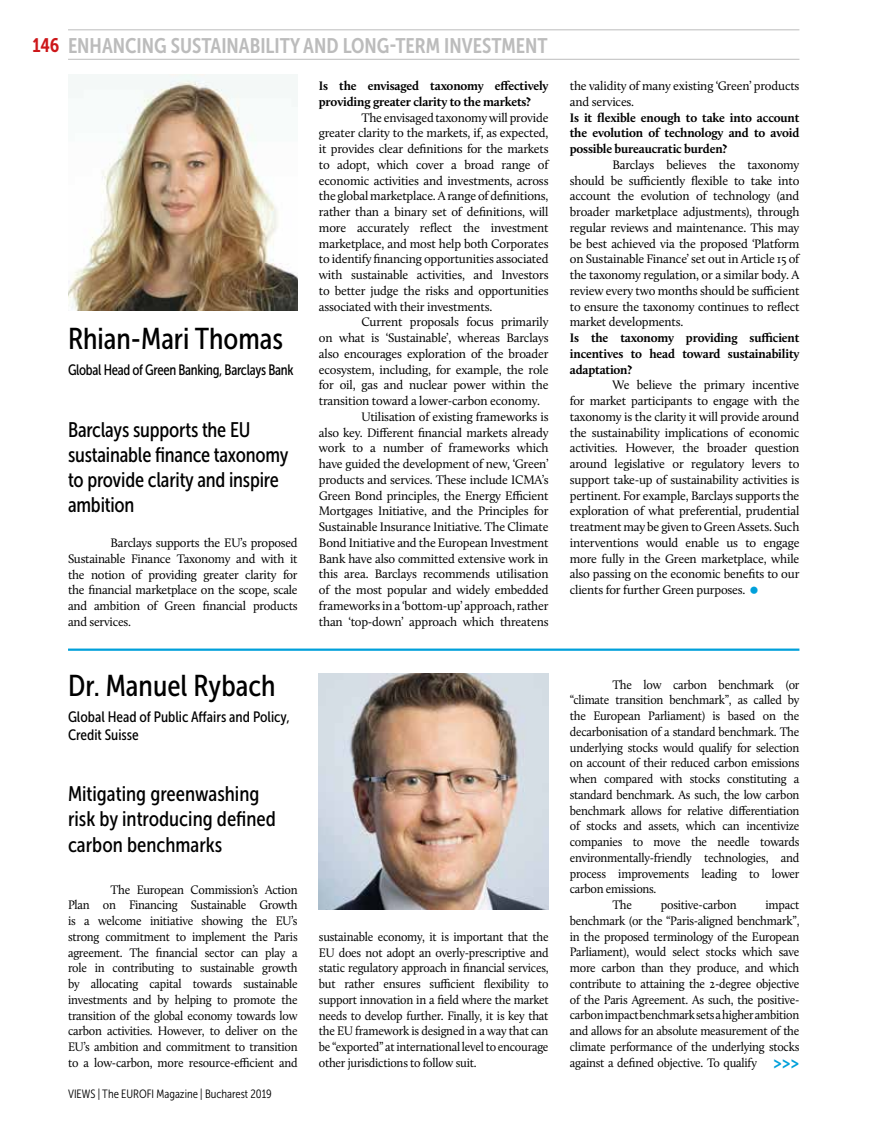
<style>
.page{position:relative;width:893px;height:1127px;background:#fff}
.page>*{position:absolute;margin:0;border:0;box-sizing:border-box;transform-origin:0 0}
.t1{font:30px "Museo Sans Cond 500";color:#000}
.t2{font:21px/25.2px "Museo Sans Cond 500";letter-spacing:-.01em;color:#000}
.t3{font:21px "Museo Sans Cond 700";color:#bcbcbc}
.t4{font:15px/18px "Museo Sans Cond 500";letter-spacing:-.005em;color:#000}
.t5{font:15px "Museo Sans Cond 500";letter-spacing:-.005em;color:#000;scale:.95 1}
.t6{font:12.75px/15.8px "Calluna";letter-spacing:-.02em;color:#000;text-align:justify}
.t7{font:12.75px/15.8px "Calluna";letter-spacing:-.02em;color:#000;text-align:justify;scale:.95 1}
.t8{font:700 12.75px/15.8px "Calluna";letter-spacing:-.015em;color:#000;text-align:justify}
.t9{font:12px "Museo Sans Cond 300";color:#000}
.s1{font-size:19.5px;color:#cd171a}
.s2{font-family:"Museo Sans Cond 700";font-size:18px;color:#00a0da}
</style>
<div class="page">
<hr style="left:68px;top:29px;width:731px;height:1px;background:#bcbcbc">
<hr style="left:68px;top:59px;width:731px;height:1px;background:#bcbcbc">
<img style="left:68px;top:74px;width:230px;height:237px">
<hr style="left:68px;top:648px;width:731px;height:3px;background:#00a0da">
<img style="left:319px;top:673px;width:230px;height:236px">
<h2 class="t3" style="left:33px;top:34px;width:517px"><span class="s1">146</span> ENHANCING SUSTAINABILITY AND LONG-TERM INVESTMENT</h2>
<h1 class="t1" style="left:68px;top:322px;width:217px">Rhian-Mari Thomas</h1>
<p class="t5" style="left:68px;top:362px;width:239px">Global Head of Green Banking, Barclays Bank</p>
<h2 class="t2" style="left:68px;top:417px;width:222px">Barclays supports the EU sustainable finance taxonomy to provide clarity and inspire ambition</h2>
<p class="t6" style="left:68px;top:535px;width:231px;text-indent:43px">Barclays supports the EU’s proposed Sustainable Finance Taxonomy and with it the notion of providing greater clarity for the financial marketplace on the scope, scale and ambition of Green financial products and services.</p>
<h1 class="t1" style="left:68px;top:669px;width:209px">Dr. Manuel Rybach</h1>
<p class="t4" style="left:68px;top:708px;width:223px">Global Head of Public Affairs and Policy,<br>Credit Suisse</p>
<h2 class="t2" style="left:68px;top:781px;width:209px">Mitigating greenwashing risk by introducing defined carbon benchmarks</h2>
<p class="t7" style="left:68px;top:881px;width:243px;text-indent:43px">The European Commission’s Action Plan on Financing Sustainable Growth is a welcome initiative showing the EU’s strong commitment to implement the Paris agreement. The financial sector can play a role in contributing to sustainable growth by allocating capital towards sustainable investments and by helping to promote the transition of the global economy towards low carbon activities. However, to deliver on the EU’s ambition and commitment to transition to a low-carbon, more resource-efficient and</p>
<p class="t9" style="left:68px;top:1087px;width:205px">VIEWS | The EUROFI Magazine | Bucharest 2019</p>
<p class="t8" style="left:319px;top:78px;width:231px">Is the envisaged taxonomy effectively providing greater clarity to the markets?</p>
<p class="t6" style="left:319px;top:109px;width:231px;text-indent:43px">The envisaged taxonomy will provide greater clarity to the markets, if, as expected, it provides clear definitions for the markets to adopt, which cover a broad range of economic activities and investments, across the global marketplace. A range of definitions, rather than a binary set of definitions, will more accurately reflect the investment marketplace, and most help both Corporates to identify financing opportunities associated with sustainable activities, and Investors to better judge the risks and opportunities associated with their investments.</p>
<p class="t6" style="left:361px;top:314px;width:189px">Current proposals focus primarily</p>
<p class="t6" style="left:319px;top:330px;width:231px">on what is ‘Sustainable’, whereas Barclays</p>
<p class="t6" style="left:319px;top:346px;width:231px">also encourages exploration of the broader</p>
<p class="t6" style="left:319px;top:361px;width:231px">ecosystem, including, for example, the role</p>
<p class="t6" style="left:319px;top:377px;width:231px">for oil, gas and nuclear power within the</p>
<p class="t6" style="left:319px;top:393px;width:223px">transition toward a lower-carbon economy.</p>
<p class="t6" style="left:361px;top:409px;width:189px">Utilisation of existing frameworks is</p>
<p class="t6" style="left:319px;top:424px;width:231px">also key. Different financial markets already</p>
<p class="t6" style="left:319px;top:440px;width:231px">work to a number of frameworks which</p>
<p class="t6" style="left:319px;top:456px;width:231px">have guided the development of new, ‘Green’</p>
<p class="t6" style="left:319px;top:472px;width:231px">products and services. These include ICMA’s</p>
<p class="t6" style="left:319px;top:487px;width:231px">Green Bond principles, the Energy Efficient</p>
<p class="t6" style="left:319px;top:503px;width:231px">Mortgages Initiative, and the Principles for</p>
<p class="t6" style="left:319px;top:519px;width:231px">Sustainable Insurance Initiative. The Climate</p>
<p class="t6" style="left:319px;top:535px;width:231px">Bond Initiative and the European Investment</p>
<p class="t6" style="left:319px;top:550px;width:231px">Bank have also committed extensive work in</p>
<p class="t6" style="left:319px;top:566px;width:231px">this area. Barclays recommends utilisation</p>
<p class="t6" style="left:319px;top:582px;width:231px">of the most popular and widely embedded</p>
<p class="t6" style="left:319px;top:598px;width:231px">frameworks in a ‘bottom-up’ approach, rather</p>
<p class="t6" style="left:319px;top:613px;width:231px">than ‘top-down’ approach which threatens</p>
<p class="t7" style="left:319px;top:928px;width:243px">sustainable economy, it is important that the EU does not adopt an overly-prescriptive and static regulatory approach in financial services, but rather ensures sufficient flexibility to support innovation in a field where the market needs to develop further. Finally, it is key that the EU framework is designed in a way that can be “exported” at international level to encourage other jurisdictions to follow suit.</p>
<p class="t6" style="left:570px;top:78px;width:231px">the validity of many existing ‘Green’ products and services.</p>
<p class="t8" style="left:570px;top:109px;width:231px">Is it flexible enough to take into account the evolution of technology and to avoid possible bureaucratic burden?</p>
<p class="t6" style="left:570px;top:156px;width:231px;text-indent:43px">Barclays believes the taxonomy should be sufficiently flexible to take into account the evolution of technology (and broader marketplace adjustments), through regular reviews and maintenance. This may be best achieved via the proposed ‘Platform on Sustainable Finance’ set out in Article 15 of the taxonomy regulation, or a similar body. A review every two months should be sufficient to ensure the taxonomy continues to reflect market developments.</p>
<p class="t8" style="left:570px;top:330px;width:231px">Is the taxonomy providing sufficient incentives to head toward sustainability adaptation?</p>
<p class="t6" style="left:570px;top:377px;width:231px;text-indent:43px">We believe the primary incentive for market participants to engage with the taxonomy is the clarity it will provide around the sustainability implications of economic activities. However, the broader question around legislative or regulatory levers to support take-up of sustainability activities is pertinent. For example, Barclays supports the exploration of what preferential, prudential treatment may be given to Green Assets. Such interventions would enable us to engage more fully in the Green marketplace, while also passing on the economic benefits to our clients for further Green purposes.</p>
<p class="t7" style="left:612px;top:676px;width:198px">The low carbon benchmark (or</p>
<p class="t7" style="left:570px;top:692px;width:243px">“climate transition benchmark”, as called by</p>
<p class="t7" style="left:570px;top:708px;width:243px">the European Parliament) is based on the</p>
<p class="t7" style="left:570px;top:724px;width:243px">decarbonisation of a standard benchmark. The</p>
<p class="t7" style="left:570px;top:739px;width:243px">underlying stocks would qualify for selection</p>
<p class="t7" style="left:570px;top:755px;width:243px">on account of their reduced carbon emissions</p>
<p class="t7" style="left:570px;top:771px;width:243px">when compared with stocks constituting a</p>
<p class="t7" style="left:570px;top:787px;width:243px">standard benchmark. As such, the low carbon</p>
<p class="t7" style="left:570px;top:802px;width:243px">benchmark allows for relative differentiation</p>
<p class="t7" style="left:570px;top:818px;width:243px">of stocks and assets, which can incentivize</p>
<p class="t7" style="left:570px;top:834px;width:243px">companies to move the needle towards</p>
<p class="t7" style="left:570px;top:850px;width:243px">environmentally-friendly technologies, and</p>
<p class="t7" style="left:570px;top:865px;width:243px">process improvements leading to lower</p>
<p class="t7" style="left:570px;top:881px;width:93px">carbon emissions.</p>
<p class="t7" style="left:612px;top:897px;width:22px">The</p>
<p class="t7" style="left:661px;top:897px;width:81px">positive-carbon</p>
<p class="t7" style="left:570px;top:897px;width:243px;text-indent:196px">impact benchmark (or the “Paris-aligned benchmark”, in the proposed terminology of the European Parliament), would select stocks which save more carbon than they produce, and which contribute to attaining the 2-degree objective of the Paris Agreement. As such, the positive&shy;carbon impact benchmark sets a higher ambition and allows for an absolute measurement of the climate performance of the underlying stocks against a defined objective. To qualify <span class="s2">&gt;&gt;&gt;</span></p>
</div>
